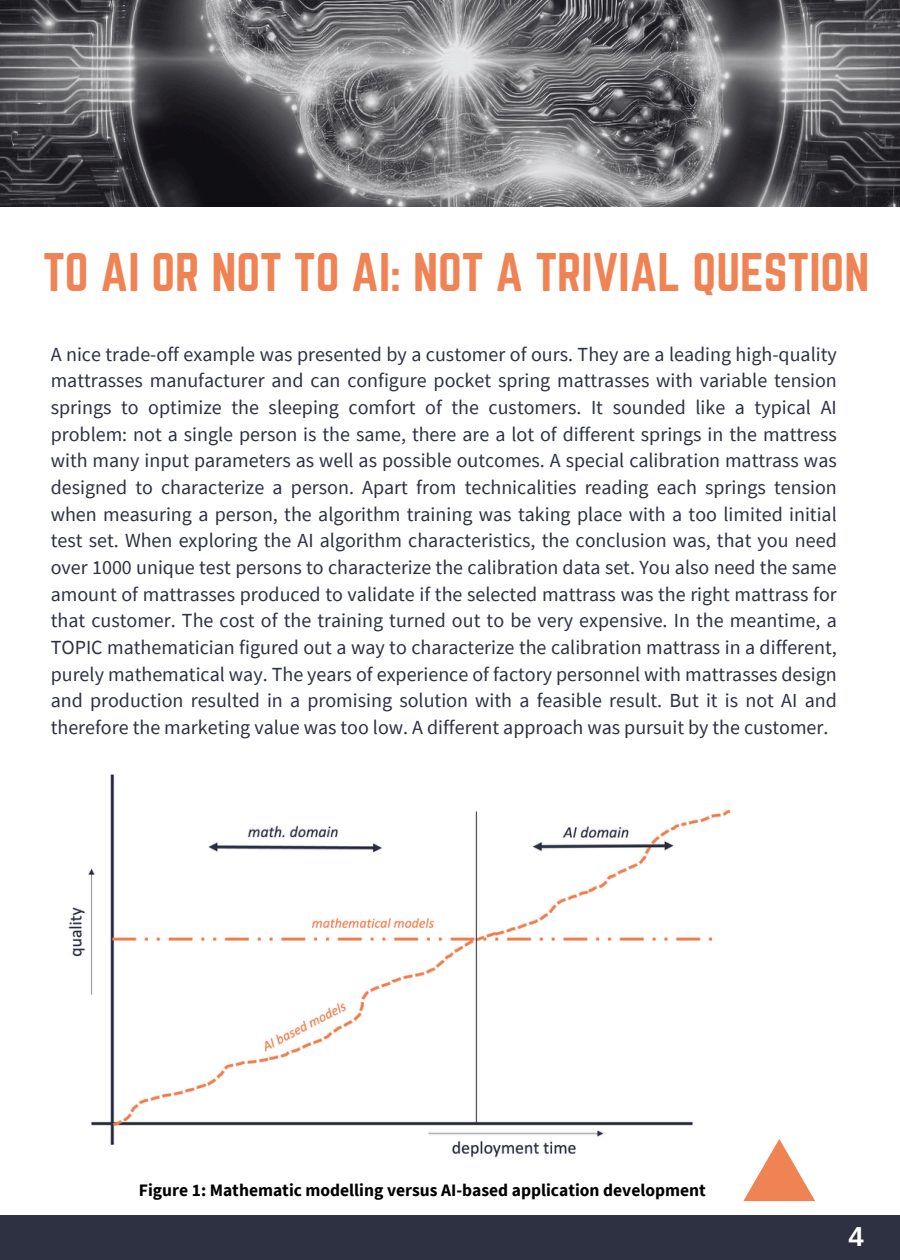
<style>
.page{position:relative;width:900px;height:1260px;background:#fff}
.page>*{position:absolute;margin:0;border:0;box-sizing:border-box;transform-origin:0 0}
.t1{font:47.5px "Norwester";color:#ef8354}
.t2{font:700 27.5px "Arimo";color:#fff}
.t3{font:20px/26.8px "Source Sans Pro";color:#2d3142;text-align:justify}
.t4{font:700 17.5px "Source Sans Pro";color:#000}
</style>
<div class="page">
<img style="left:68px;top:774px;width:747px;height:428px">
<svg style="left:743px;top:1139px;width:72px;height:62px"></svg>
<div style="left:0;top:1215px;width:900px;height:45px;background:#2d3142"></div>
<img style="left:0;top:0;width:900px;height:206px">
<p class="t1" style="left:43px;top:243px;width:828px">TO AI OR NOT TO AI: NOT A TRIVIAL QUESTION</p>
<h2 class="t3" style="left:51px;top:340px;width:788px">A nice trade-off example was presented by a customer of ours. They are a leading high-quality mattrasses manufacturer and can configure pocket spring mattrasses with variable tension springs to optimize the sleeping comfort of the customers. It sounded like a typical AI problem: not a single person is the same, there are a lot of different springs in the mattress with many input parameters as well as possible outcomes. A special calibration mattrass was designed to characterize a person. Apart from technicalities reading each springs tension when measuring a person, the algorithm training was taking place with a too limited initial test set. When exploring the AI algorithm characteristics, the conclusion was, that you need over 1000 unique test persons to characterize the calibration data set. You also need the same amount of mattrasses produced to validate if the selected mattrass was the right mattrass for that customer. The cost of the training turned out to be very expensive. In the meantime, a TOPIC mathematician figured out a way to characterize the calibration mattrass in a different, purely mathematical way. The years of experience of factory personnel with mattrasses design and production resulted in a promising solution with a feasible result. But it is not AI and therefore the marketing value was too low. A different approach was pursuit by the customer.</h2>
<p class="t4" style="left:139px;top:1178px;width:568px">Figure 1: Mathematic modelling versus AI-based application development</p>
<p class="t2" style="left:848px;top:1221px;width:17px">4</p>
</div>
